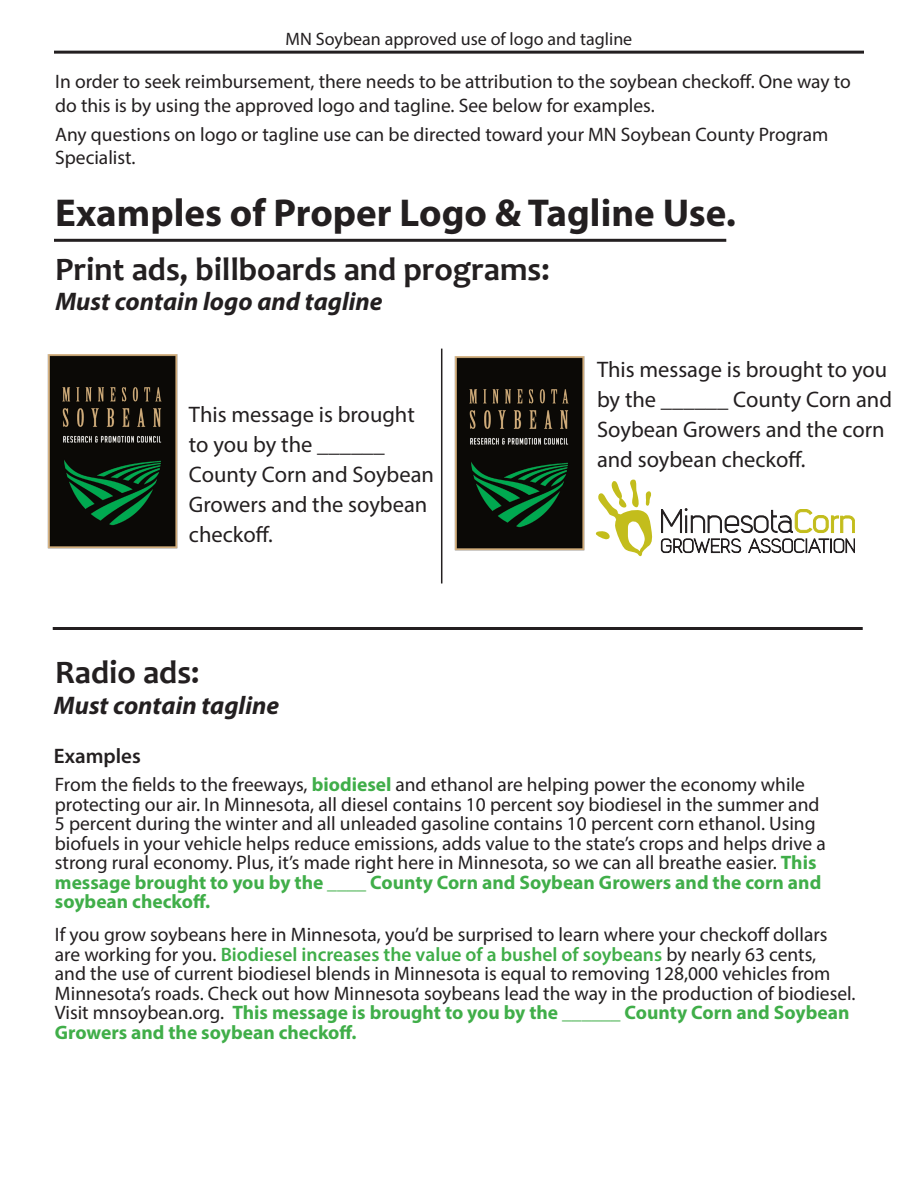
<style>
.page{position:relative;width:918px;height:1188px;background:#fff}
.page>*{position:absolute;margin:0;border:0;box-sizing:border-box;transform-origin:0 0}
.t1{font:700 39px "Myriad Pro";color:#231f20}
.t2{font:700 33px "Candara";color:#231f20}
.t3{font:italic 700 25.5px "Myriad Pro";color:#231f20}
.t4{font:22.5px/30px "Myriad Pro";color:#231f20}
.t5{font:600 21px "Myriad Pro";color:#231f20}
.t6{font:19.5px/19.5px "Myriad Pro";color:#231f20}
.t7{font:18px "Myriad Pro";color:#231f20}
.s1{font-weight:700;color:#40ae49}
.s2{font-weight:600;color:#40ae49}
</style>
<div class="page">
<hr style="left:54px;top:51px;width:810px;height:3px;background:#231f20">
<img style="left:47px;top:354px;width:131px;height:195px">
<hr style="left:53px;top:627px;width:810px;height:3px;background:#231f20">
<hr style="left:54px;top:239px;width:672px;height:3px;background:#231f20">
<hr style="left:441px;top:349px;width:1px;height:235px;background:#231f20">
<svg style="left:661px;top:508px;width:194px;height:45px"></svg>
<svg style="left:599px;top:480px;width:54px;height:76px"></svg>
<img style="left:441px;top:348px;width:158px;height:218px">
<p class="t7" style="left:286px;top:28px;width:348px">MN Soybean approved use of logo and tagline</p>
<p class="t6" style="left:55px;top:70px;width:797px;line-height:23.4px">In order to seek reimbursement, there needs to be attribution to the soybean checkoff. One way to do this is by using the approved logo and tagline. See below for examples.</p>
<p class="t6" style="left:55px;top:122px;width:775px;line-height:23.4px">Any questions on logo or tagline use can be directed toward your MN Soybean County Program<br>Specialist.</p>
<p class="t1" style="left:55px;top:187px;width:682px">Examples of Proper Logo &amp; Tagline Use.</p>
<p class="t2" style="left:55px;top:248px;width:496px">Print ads, billboards and programs:</p>
<p class="t3" style="left:55px;top:285px;width:329px">Must contain logo and tagline</p>
<p class="t4" style="left:189px;top:399px;width:247px">This message is brought to you by the ______<br>County Corn and Soybean<br>Growers and the soybean checkoff.</p>
<p class="t2" style="left:55px;top:652px;width:146px">Radio ads:</p>
<p class="t3" style="left:54px;top:689px;width:227px">Must contain tagline</p>
<p class="t5" style="left:54px;top:743px;width:88px">Examples</p>
<p class="t4" style="left:597px;top:354px;width:297px">This message is brought to you by the ______ County Corn and<br>Soybean Growers and the corn and soybean checkoff.</p>
<p class="t6" style="left:55px;top:774px;width:772px">From the fields to the freeways, <span class="s1">biodiesel</span> and ethanol are helping power the economy while protecting our air. In Minnesota, all diesel contains 10 percent soy biodiesel in the summer and 5 percent during the winter and all unleaded gasoline contains 10 percent corn ethanol. Using biofuels in your vehicle helps reduce emissions, adds value to the state’s crops and helps drive a strong rural economy. Plus, it’s made right here in Minnesota, so we can all breathe easier. <span class="s1">This message brought to you by the ____ County Corn and Soybean Growers and the corn and soybean checkoff.</span></p>
<p class="t6" style="left:55px;top:924px;width:802px">If you grow soybeans here in Minnesota, you’d be surprised to learn where your checkoff dollars are working for you. <span class="s2">Biodiesel increases the value of a bushel of soybeans</span> by nearly 63 cents,<br>and the use of current biodiesel blends in Minnesota is equal to removing 128,000 vehicles from Minnesota’s roads. Check out how Minnesota soybeans lead the way in the production of biodiesel.<br>Visit mnsoybean.org. <span class="s1">This message is brought to you by the ______ County Corn and Soybean Growers and the soybean checkoff.</span></p>
</div>
